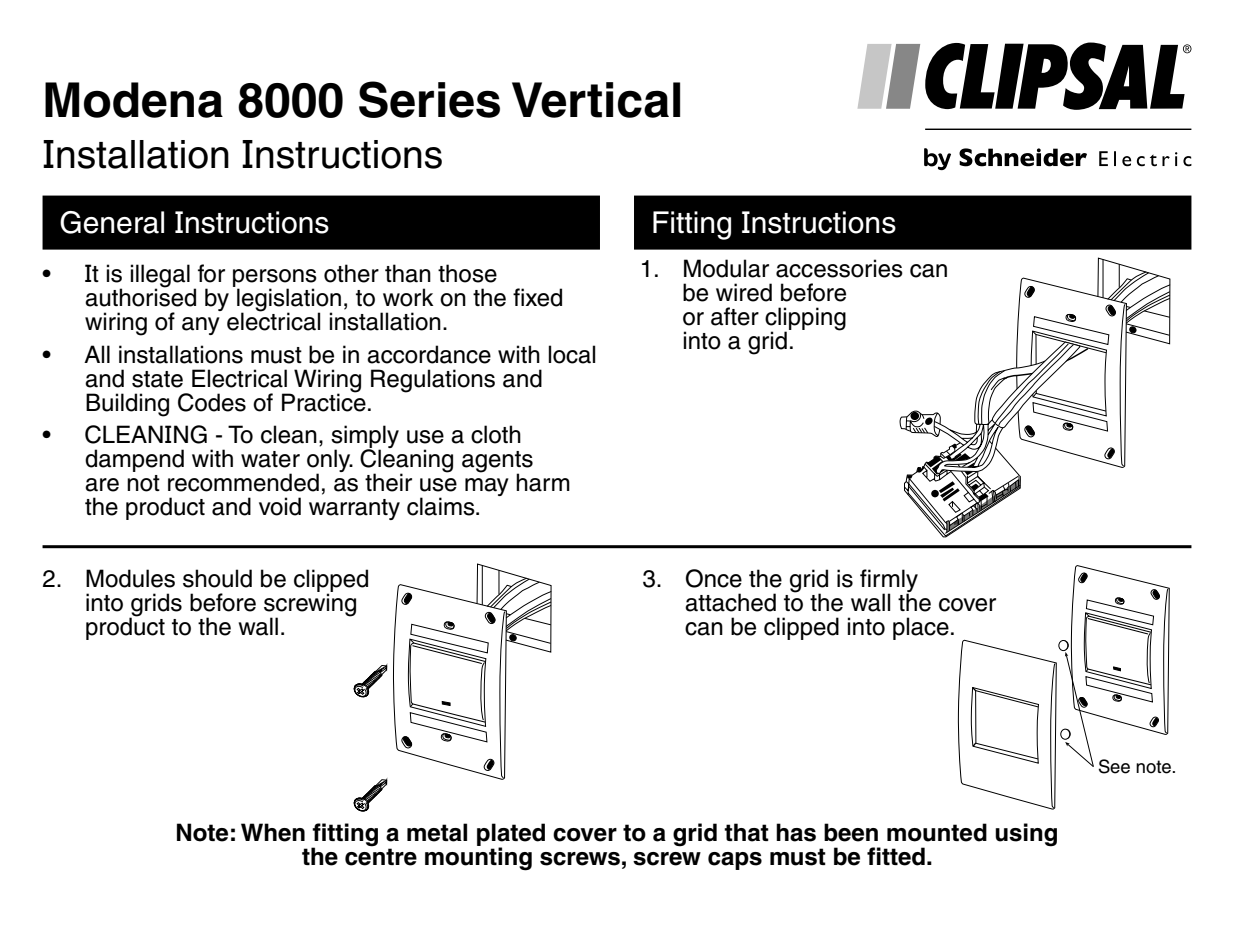
<style>
.page{position:relative;width:1234px;height:936px;background:#fff}
.page>*{position:absolute;margin:0;border:0;box-sizing:border-box;transform-origin:0 0}
.t1{font:700 48px "Helveticasi";color:#000}
.t2{font:500 39px "Helveticasi";color:#000}
.t3{font:500 30px "Helveticasi";color:#fff}
.t4{font:500 24px/24px "Helveticasi";color:#000}
.t5{font:700 24px/24px "Helveticasi";color:#000;text-align:center}
.t6{font:500 18.3px "Helveticasi";color:#000}
</style>
<div class="page">
<div style="left:43px;top:195px;width:557px;height:54px;background:#000"></div>
<div style="left:634px;top:195px;width:557px;height:54px;background:#000"></div>
<hr style="left:43px;top:545px;width:1148px;height:3px;background:#000">
<svg style="left:857px;top:43px;width:334px;height:127px"></svg>
<svg style="left:587px;top:195px;width:584px;height:150px"></svg>
<svg style="left:899px;top:257px;width:271px;height:280px"></svg>
<svg style="left:353px;top:780px;width:34px;height:32px"></svg>
<svg style="left:42px;top:545px;width:511px;height:235px"></svg>
<svg style="left:401px;top:563px;width:150px;height:215px"></svg>
<svg style="left:957px;top:565px;width:213px;height:245px"></svg>
<h1 class="t1" style="left:43px;top:71px;width:642px">Modena 8000 Series Vertical</h1>
<h2 class="t2" style="left:43px;top:132px;width:402px">Installation Instructions</h2>
<p class="t3" style="left:60px;top:205px;width:271px">General Instructions</p>
<p class="t4" style="left:85px;top:261px;width:480px;text-indent:-43px">• It is illegal for persons other than those authorised by legislation, to work on the fixed wiring of any electrical installation.</p>
<p class="t4" style="left:85px;top:342px;width:513px;text-indent:-43px">• All installations must be in accordance with local and state Electrical Wiring Regulations and<br>Building Codes of Practice.</p>
<p class="t4" style="left:85px;top:422px;width:487px;text-indent:-43px">• CLEANING - To clean, simply use a cloth dampend with water only. Cleaning agents are not recommended, as their use may harm the product and void warranty claims.</p>
<p class="t3" style="left:651px;top:205px;width:247px">Fitting Instructions</p>
<p class="t4" style="left:682px;top:257px;width:267px;text-indent:-43px">1. Modular accessories can be wired before<br>or after clipping<br>into a grid.</p>
<p class="t4" style="left:85px;top:566px;width:286px;text-indent:-43px">2. Modules should be clipped into grids before screwing product to the wall.</p>
<p class="t4" style="left:685px;top:566px;width:312px;text-indent:-43px">3. Once the grid is firmly attached to the wall the cover can be clipped into place.</p>
<p class="t5" style="left:176px;top:820px;width:884px">Note: When fitting a metal plated cover to a grid that has been mounted using the centre mounting screws, screw caps must be fitted.</p>
<p class="t6" style="left:1097px;top:755px;width:80px">See note.</p>
</div>
